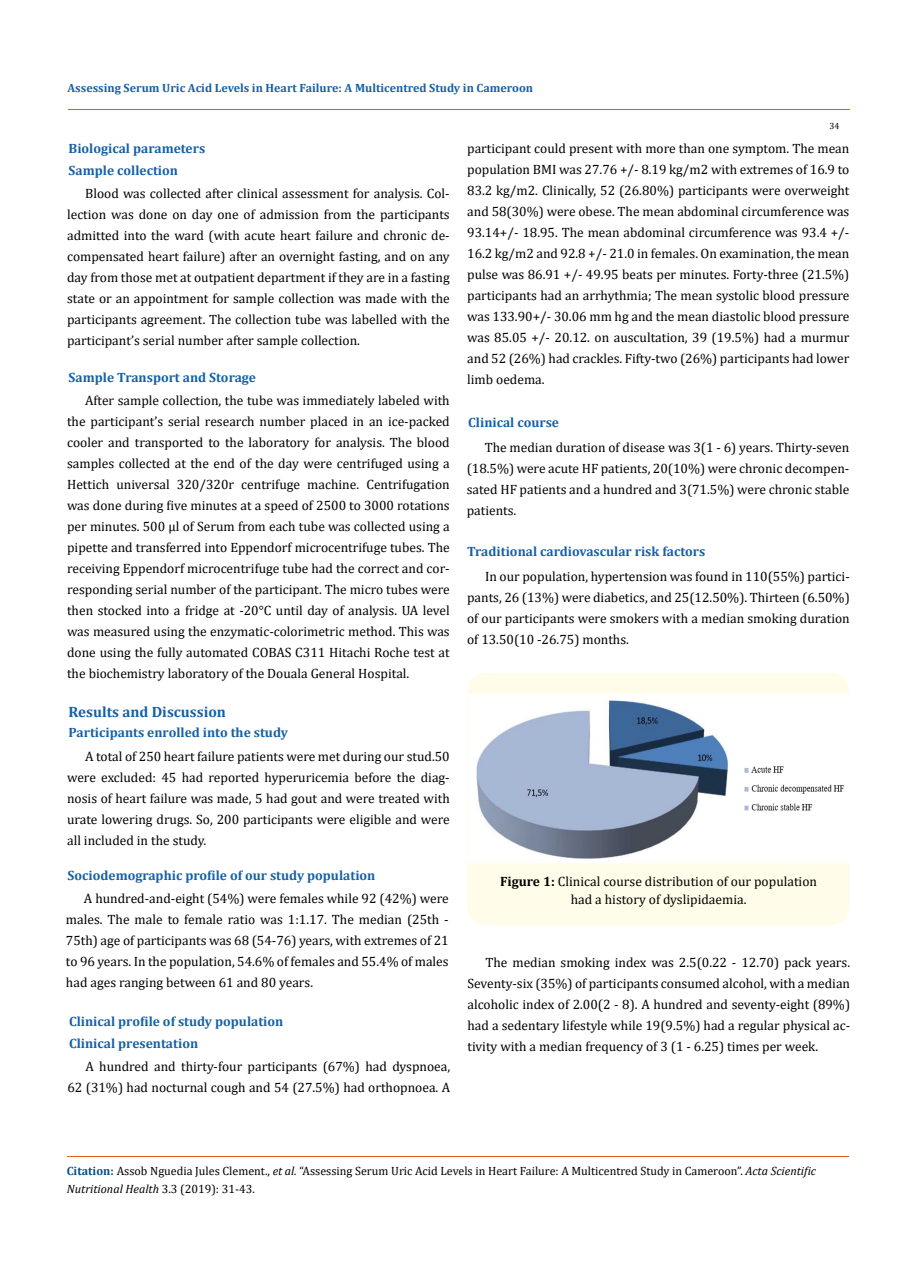
<style>
.page{position:relative;width:917px;height:1262px;background:#fff}
.page>*{position:absolute;margin:0;border:0;box-sizing:border-box;transform-origin:0 0}
.t1{font:700 15px "Cambria";color:#1560a6}
.t2{font:13.5px/21px "Cambria";color:#000;text-align:justify}
.t3{font:700 13.5px "Cambria";color:#1560a6}
.t4{font:12px/18px "Cambria";color:#000}
.t5{font:700 12px "Cambria";color:#1560a6}
.t6{font:9px "Cambria";color:#000}
.s1{font-weight:700}
.s2{font-weight:700;color:#035089}
.s3{font-style:italic}
</style>
<div class="page">
<div style="left:467px;top:673px;width:382px;height:252px;background:#fffde9;border-radius:18px"></div>
<img style="left:468px;top:694px;width:381px;height:168px">
<hr style="left:67px;top:1156px;width:782px;height:1px;background:#e05d1a">
<hr style="left:68px;top:109px;width:781px;height:1px;background:#e05d1a">
<p class="t5" style="left:67px;top:79px;width:467px">Assessing Serum Uric Acid Levels in Heart Failure: A Multicentred Study in Cameroon</p>
<p class="t6" style="left:829px;top:120px;width:11px">34</p>
<p class="t3" style="left:69px;top:139px;width:138px">Biological parameters</p>
<p class="t3" style="left:69px;top:161px;width:111px">Sample collection</p>
<p class="t2" style="left:67px;top:183px;width:384px;text-indent:18px">Blood was collected after clinical assessment for analysis. Col&shy;lection was done on day one of admission from the participants admitted into the ward (with acute heart failure and chronic de&shy;compensated heart failure) after an overnight fasting, and on any day from those met at outpatient department if they are in a fasting state or an appointment for sample collection was made with the participants agreement. The collection tube was labelled with the participant’s serial number after sample collection.</p>
<p class="t3" style="left:69px;top:368px;width:189px">Sample Transport and Storage</p>
<p class="t2" style="left:67px;top:390px;width:384px;text-indent:18px">After sample collection, the tube was immediately labeled with the participant’s serial research number placed in an ice-packed cooler and transported to the laboratory for analysis. The blood samples collected at the end of the day were centrifuged using a Hettich universal 320/320r centrifuge machine. Centrifugation was done during five minutes at a speed of 2500 to 3000 rotations per minutes. 500 µl of Serum from each tube was collected using a pipette and transferred into Eppendorf microcentrifuge tubes. The receiving Eppendorf microcentrifuge tube had the correct and cor&shy;responding serial number of the participant. The micro tubes were then stocked into a fridge at -20°C until day of analysis. UA level was measured using the enzymatic-colorimetric method. This was done using the fully automated COBAS C311 Hitachi Roche test at the biochemistry laboratory of the Douala General Hospital.</p>
<p class="t1" style="left:69px;top:701px;width:159px">Results and Discussion</p>
<p class="t3" style="left:69px;top:723px;width:221px">Participants enrolled into the study</p>
<p class="t2" style="left:67px;top:745px;width:384px;text-indent:18px">A total of 250 heart failure patients were met during our stud.50 were excluded: 45 had reported hyperuricemia before the diag&shy;nosis of heart failure was made, 5 had gout and were treated with urate lowering drugs. So, 200 participants were eligible and were all included in the study.</p>
<p class="t3" style="left:67px;top:866px;width:309px">Sociodemographic profile of our study population</p>
<p class="t2" style="left:66px;top:888px;width:384px;text-indent:18px">A hundred-and-eight (54%) were females while 92 (42%) were males. The male to female ratio was 1:1.17. The median (25th - 75th) age of participants was 68 (54-76) years, with extremes of 21 to 96 years. In the population, 54.6% of females and 55.4% of males had ages ranging between 61 and 80 years.</p>
<p class="t3" style="left:69px;top:1011px;width:216px">Clinical profile of study population</p>
<p class="t3" style="left:69px;top:1033px;width:131px">Clinical presentation</p>
<p class="t2" style="left:67px;top:1055px;width:384px;text-align:right">A hundred and thirty-four participants (67%) had dyspnoea,<br>62 (31%) had nocturnal cough and 54 (27.5%) had orthopnoea. A</p>
<p class="t2" style="left:467px;top:138px;width:384px">participant could present with more than one symptom. The mean population BMI was 27.76 +/- 8.19 kg/m2 with extremes of 16.9 to 83.2 kg/m2. Clinically, 52 (26.80%) participants were overweight and 58(30%) were obese. The mean abdominal circumference was 93.14+/- 18.95. The mean abdominal circumference was 93.4 +/- 16.2 kg/m2 and 92.8 +/- 21.0 in females. On examination, the mean pulse was 86.91 +/- 49.95 beats per minutes. Forty-three (21.5%) participants had an arrhythmia; The mean systolic blood pressure was 133.90+/- 30.06 mm hg and the mean diastolic blood pressure was 85.05 +/- 20.12. on auscultation, 39 (19.5%) had a murmur and 52 (26%) had crackles. Fifty-two (26%) participants had lower limb oedema.</p>
<p class="t3" style="left:468px;top:413px;width:92px">Clinical course</p>
<p class="t2" style="left:466px;top:437px;width:384px;text-indent:18px">The median duration of disease was 3(1 - 6) years. Thirty-seven (18.5%) were acute HF patients, 20(10%) were chronic decompen&shy;sated HF patients and a hundred and 3(71.5%) were chronic stable patients.</p>
<p class="t3" style="left:467px;top:542px;width:240px">Traditional cardiovascular risk factors</p>
<p class="t2" style="left:467px;top:566px;width:384px;text-indent:18px">In our population, hypertension was found in 110(55%) partici&shy;pants, 26 (13%) were diabetics, and 25(12.50%). Thirteen (6.50%) of our participants were smokers with a median smoking duration of 13.50(10 -26.75) months.</p>
<p class="t2" style="left:500px;top:872px;width:318px;line-height:18px;text-align:center"><span class="s1">Figure 1:</span> Clinical course distribution of our population had a history of dyslipidaemia.</p>
<p class="t2" style="left:467px;top:951px;width:384px;text-indent:18px">The median smoking index was 2.5(0.22 - 12.70) pack years.<br>Seventy-six (35%) of participants consumed alcohol, with a median alcoholic index of 2.00(2 - 8). A hundred and seventy-eight (89%) had a sedentary lifestyle while 19(9.5%) had a regular physical ac&shy;tivity with a median frequency of 3 (1 - 6.25) times per week.</p>
<p class="t4" style="left:67px;top:1161px;width:751px"><span class="s2">Citation:</span> Assob Nguedia Jules Clement., <span class="s3">et al.</span> “Assessing Serum Uric Acid Levels in Heart Failure: A Multicentred Study in Cameroon”. <span class="s3">Acta Scientific<br>Nutritional Health</span> 3.3 (2019): 31-43.</p>
</div>
